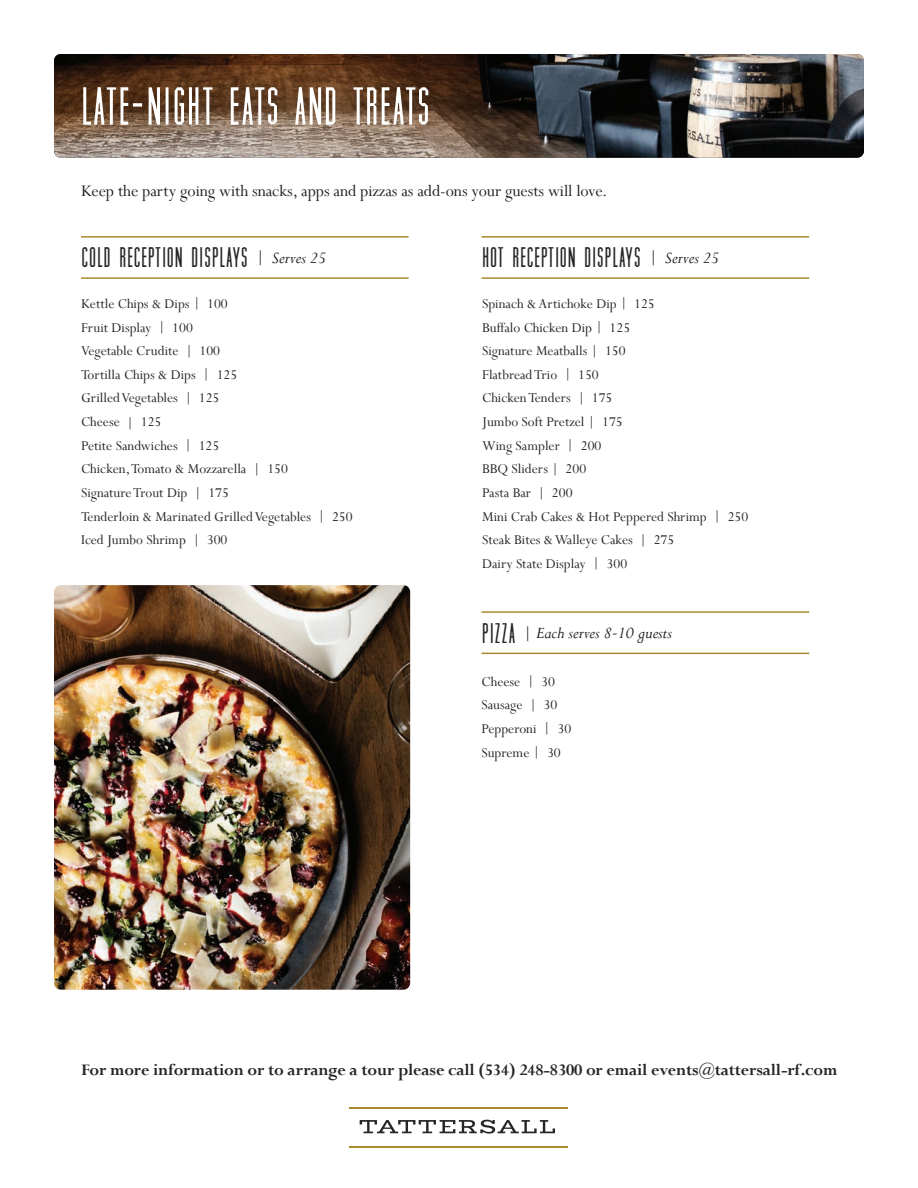
<style>
.page{position:relative;width:918px;height:1188px;background:#fff}
.page>*{position:absolute;margin:0;border:0;box-sizing:border-box;transform-origin:0 0}
.t1{font:51px "Muncie";letter-spacing:.02em;color:#fff}
.t2{font:27px "Muncie";letter-spacing:.03em;color:#242628}
.t3{font:700 18px "Perpetua";letter-spacing:-.01em;color:#242628}
.t4{font:18px "Perpetua";letter-spacing:-.005em;color:#231f20}
.t5{font:italic 18px "Perpetua";color:#231f20}
.t6{font:15px/23.7px "Perpetua";color:#242628}
.s1{font-family:"Muncie";font-style:normal;font-size:27px;color:#242628}
</style>
<div class="page">
<img style="left:54px;top:54px;width:810px;height:104px">
<hr style="left:81px;top:236px;width:328px;height:2px;background:#ab8a2e">
<hr style="left:81px;top:277px;width:328px;height:2px;background:#ab8a2e">
<hr style="left:482px;top:236px;width:327px;height:2px;background:#ab8a2e">
<hr style="left:482px;top:277px;width:327px;height:2px;background:#ab8a2e">
<hr style="left:482px;top:611px;width:327px;height:2px;background:#ab8a2e">
<hr style="left:482px;top:653px;width:327px;height:1px;background:#ab8a2e">
<svg style="left:360px;top:1120px;width:195px;height:14px"></svg>
<hr style="left:350px;top:1107px;width:218px;height:1px;background:#ab8a2e">
<hr style="left:350px;top:1146px;width:218px;height:2px;background:#ab8a2e">
<img style="left:54px;top:585px;width:356px;height:405px">
<h1 class="t1" style="left:82px;top:77px;width:350px">LATE-NIGHT EATS AND TREATS</h1>
<p class="t4" style="left:81px;top:180px;width:528px">Keep the party going with snacks, apps and pizzas as add-ons your guests will love.</p>
<h2 class="t2" style="left:82px;top:242px;width:246px">COLD RECEPTION DISPLAYS <sup>|</sup> <sup>Serves</sup> <sup>25</sup></h2>
<h2 class="t2" style="left:482px;top:242px;width:239px">HOT RECEPTION DISPLAYS <sup>|</sup> <sup>Serves</sup> <sup>25</sup></h2>
<p class="t6" style="left:81px;top:291px;width:273px">Kettle Chips &amp; Dips | 100<br>Fruit Display | 100<br>Vegetable Crudite | 100<br>Tortilla Chips &amp; Dips | 125<br>Grilled Vegetables | 125<br>Cheese | 125<br>Petite Sandwiches | 125<br>Chicken, Tomato &amp; Mozzarella | 150<br>Signature Trout Dip | 175<br>Tenderloin &amp; Marinated Grilled Vegetables | 250<br>Iced Jumbo Shrimp | 300</p>
<p class="t6" style="left:482px;top:291px;width:268px">Spinach &amp; Artichoke Dip | 125<br>Buffalo Chicken Dip | 125<br>Signature Meatballs | 150<br>Flatbread Trio | 150<br>Chicken Tenders | 175<br>Jumbo Soft Pretzel | 175<br>Wing Sampler | 200<br>BBQ Sliders | 200<br>Pasta Bar | 200<br>Mini Crab Cakes &amp; Hot Peppered Shrimp | 250<br>Steak Bites &amp; Walleye Cakes | 275<br>Dairy State Display | 300</p>
<p class="t5" style="left:482px;top:622px;width:191px"><span class="s1">PIZZA</span> | Each serves 8-10 guests</p>
<p class="t6" style="left:482px;top:669px;width:91px">Cheese | 30<br>Sausage | 30<br>Pepperoni | 30<br>Supreme | 30</p>
<p class="t3" style="left:81px;top:1059px;width:758px">For more information or to arrange a tour please call (534) 248-8300 or email events@tattersall-rf.com</p>
</div>
